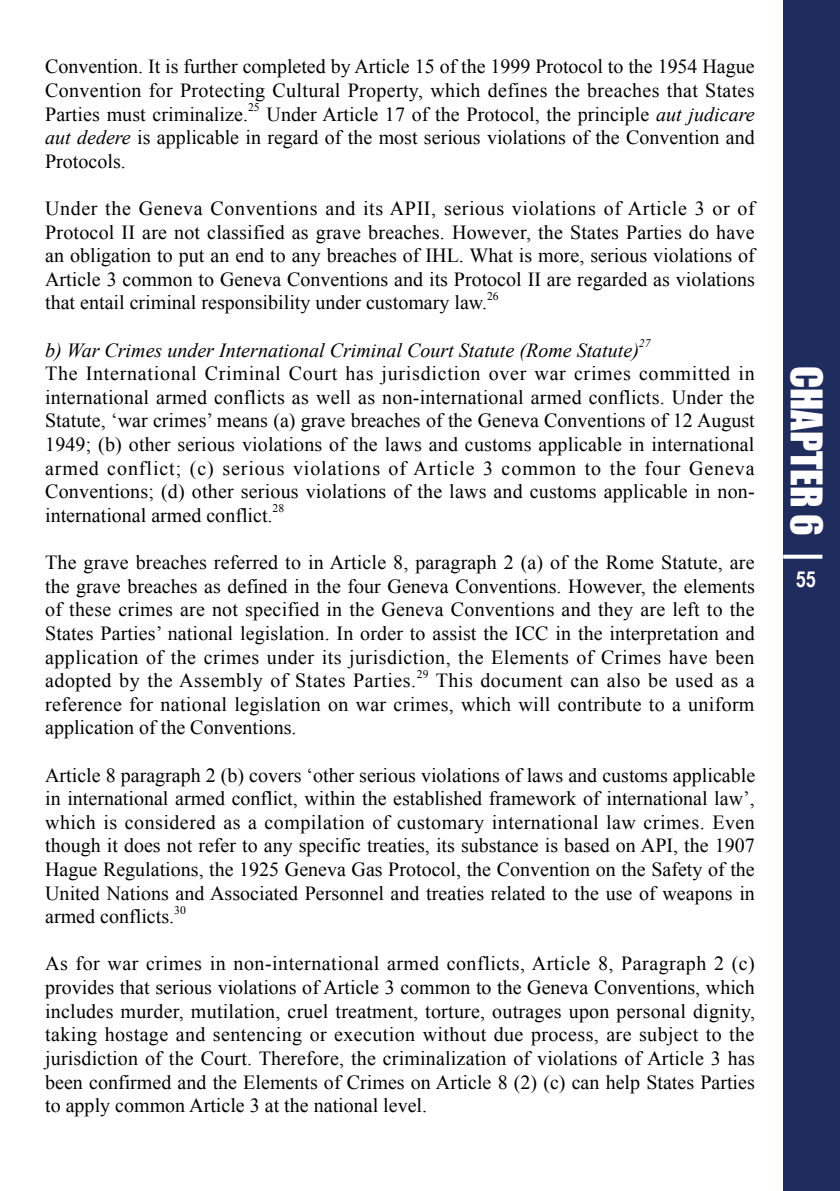
<style>
.page{position:relative;width:840px;height:1191px;background:#fff}
.page>*{position:absolute;margin:0;border:0;box-sizing:border-box;transform-origin:0 0}
.t1{font:40px "Impact";color:#fff}
.t2{font:700 22px "Arial Narrow";color:#fff}
.t3{font:20px/23.6px "Times New Roman";color:#000;text-align:justify}
.t4{font:italic 20px "Times New Roman";color:#000}
.t5{font:11.6px "Times New Roman";color:#000}
.t6{font:italic 11.6px "Times New Roman";color:#000}
.s1{font-style:italic}
</style>
<div class="page">
<div style="left:782px;top:0;width:57px;height:1191px;background:#1f2c5e"></div>
<svg style="left:782px;top:554px;width:39px;height:4px"></svg>
<p class="t3" style="left:45px;top:55px;width:710px">Convention. It is further completed by Article 15 of the 1999 Protocol to the 1954 Hague Convention for Protecting Cultural Property, which defines the breaches that States Parties must criminalize.</p>
<p class="t5" style="left:248px;top:99px;width:13px">25</p>
<p class="t3" style="left:45px;top:102px;width:710px;text-indent:221px">Under Article 17 of the Protocol, the principle <span class="s1">aut judicare aut dedere</span> is applicable in regard of the most serious violations of the Convention and Protocols.</p>
<p class="t3" style="left:45px;top:196px;width:710px">Under the Geneva Conventions and its APII, serious violations of Article 3 or of Protocol II are not classified as grave breaches. However, the States Parties do have an obligation to put an end to any breaches of IHL. What is more, serious violations of Article 3 common to Geneva Conventions and its Protocol II are regarded as violations that entail criminal responsibility under customary law.</p>
<p class="t5" style="left:486px;top:288px;width:13px">26</p>
<p class="t4" style="left:45px;top:336px;width:595px">b) War Crimes under International Criminal Court Statute (Rome Statute)</p>
<p class="t6" style="left:638px;top:335px;width:13px">27</p>
<p class="t3" style="left:45px;top:361px;width:710px">The International Criminal Court has jurisdiction over war crimes committed in international armed conflicts as well as non-international armed conflicts. Under the Statute, ‘war crimes’ means (a) grave breaches of the Geneva Conventions of 12 August 1949; (b) other serious violations of the laws and customs applicable in international armed conflict; (c) serious violations of Article 3 common to the four Geneva Conventions; (d) other serious violations of the laws and customs applicable in non&shy;international armed conflict.</p>
<p class="t5" style="left:272px;top:501px;width:13px">28</p>
<p class="t3" style="left:45px;top:550px;width:711px">The grave breaches referred to in Article 8, paragraph 2 (a) of the Rome Statute, are the grave breaches as defined in the four Geneva Conventions. However, the elements of these crimes are not specified in the Geneva Conventions and they are left to the States Parties’ national legislation. In order to assist the ICC in the interpretation and application of the crimes under its jurisdiction, the Elements of Crimes have been adopted by the Assembly of States Parties.</p>
<p class="t5" style="left:416px;top:666px;width:13px">29</p>
<p class="t3" style="left:45px;top:668px;width:710px;text-indent:390px">This document can also be used as a reference for national legislation on war crimes, which will contribute to a uniform application of the Conventions.</p>
<p class="t3" style="left:45px;top:763px;width:711px">Article 8 paragraph 2 (b) covers ‘other serious violations of laws and customs applicable in international armed conflict, within the established framework of international law’, which is considered as a compilation of customary international law crimes. Even though it does not refer to any specific treaties, its substance is based on API, the 1907<br>Hague Regulations, the 1925 Geneva Gas Protocol, the Convention on the Safety of the United Nations and Associated Personnel and treaties related to the use of weapons in armed conflicts.</p>
<p class="t5" style="left:174px;top:902px;width:13px">30</p>
<p class="t3" style="left:45px;top:951px;width:711px">As for war crimes in non-international armed conflicts, Article 8, Paragraph 2 (c) provides that serious violations of Article 3 common to the Geneva Conventions, which includes murder, mutilation, cruel treatment, torture, outrages upon personal dignity, taking hostage and sentencing or execution without due process, are subject to the jurisdiction of the Court. Therefore, the criminalization of violations of Article 3 has been confirmed and the Elements of Crimes on Article 8 (2) (c) can help States Parties to apply common Article 3 at the national level.</p>
<h1 class="t1" style="left:837px;top:366px;width:172px;rotate:90deg">CHAPTER 6</h1>
<p class="t2" style="left:795px;top:563px;width:22px">55</p>
</div>
